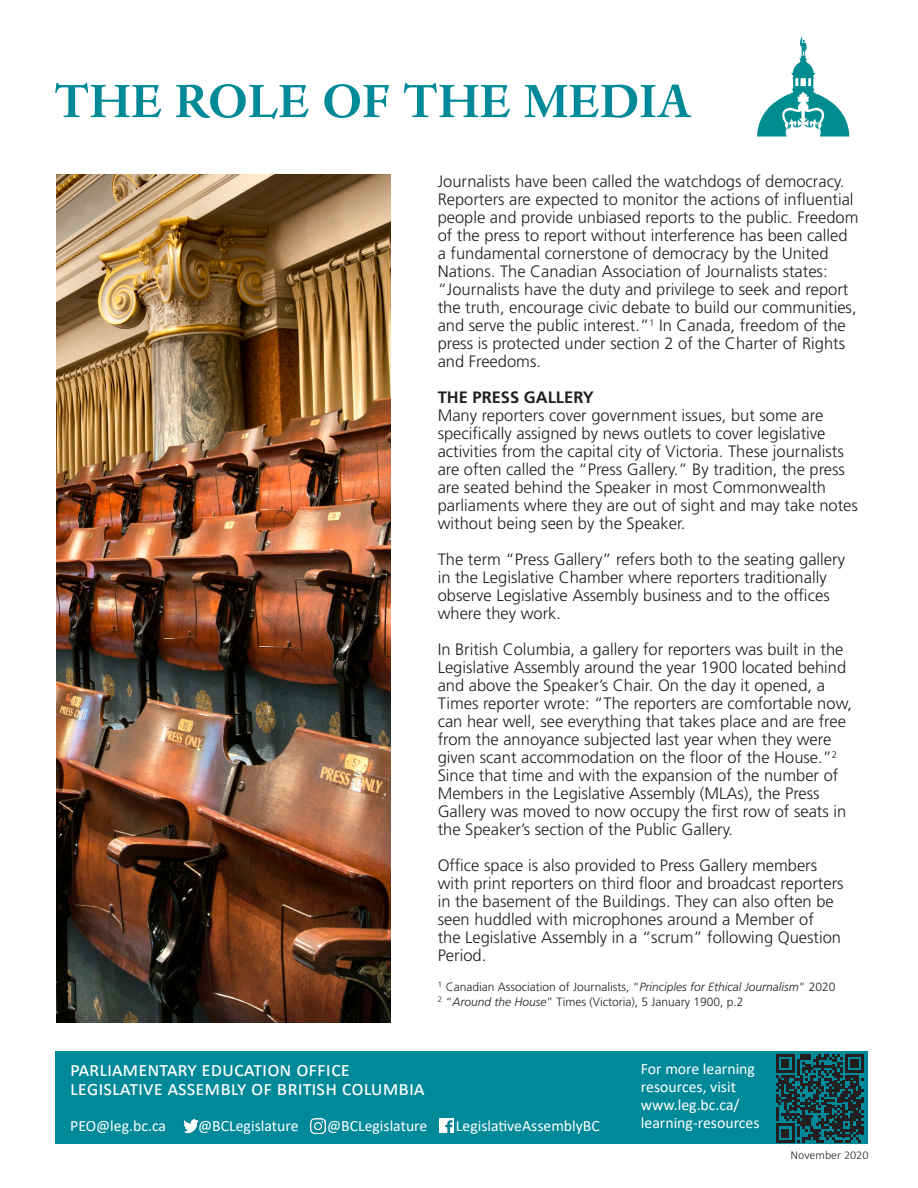
<style>
.page{position:relative;width:918px;height:1188px;background:#fff}
.page>*{position:absolute;margin:0;border:0;box-sizing:border-box;transform-origin:0 0}
.t1{font:700 54px "Dante MT Pro";color:#008998}
.t2{font:21px "Calibri";color:#fff}
.t3{font:300 16.5px/18px "Frutiger LT Std";color:#231f20}
.t4{font:700 16.5px "Frutiger LT Std";color:#231f20}
.t5{font:15.75px/18px "Calibri";color:#fff}
.t6{font:300 12px "Frutiger LT Std";color:#231f20}
.t7{font:300 12px "Calibri";color:#231f20}
.s1{font-style:italic}
</style>
<div class="page">
<svg style="left:757px;top:36px;width:92px;height:100px"></svg>
<img style="left:57px;top:175px;width:334px;height:847px">
<div style="left:56px;top:1051px;width:812px;height:92px;background:#008998"></div>
<img style="left:439px;top:1118px;width:15px;height:14px">
<img style="left:310px;top:1118px;width:16px;height:16px">
<img style="left:184px;top:1119px;width:15px;height:14px">
<svg style="left:776px;top:1054px;width:88px;height:88px"></svg>
<p class="t1" style="left:54px;top:70px;width:639px">THE ROLE OF THE MEDIA</p>
<p class="t3" style="left:438px;top:173px;width:422px">Journalists have been called the watchdogs of democracy.<br>Reporters are expected to monitor the actions of influential people and provide unbiased reports to the public. Freedom of the press to report without interference has been called a fundamental cornerstone of democracy by the United Nations. The Canadian Association of Journalists states: “Journalists have the duty and privilege to seek and report the truth, encourage civic debate to build our communities, and serve the public interest.”<sup>1</sup> In Canada, freedom of the press is protected under section 2 of the Charter of Rights and Freedoms.</p>
<p class="t4" style="left:438px;top:388px;width:158px">THE PRESS GALLERY</p>
<p class="t3" style="left:438px;top:407px;width:422px">Many reporters cover government issues, but some are specifically assigned by news outlets to cover legislative activities from the capital city of Victoria. These journalists are often called the “Press Gallery.” By tradition, the press are seated behind the Speaker in most Commonwealth parliaments where they are out of sight and may take notes without being seen by the Speaker.</p>
<p class="t3" style="left:438px;top:551px;width:409px">The term “Press Gallery” refers both to the seating gallery in the Legislative Chamber where reporters traditionally observe Legislative Assembly business and to the offices where they work.</p>
<p class="t3" style="left:438px;top:641px;width:416px">In British Columbia, a gallery for reporters was built in the Legislative Assembly around the year 1900 located behind and above the Speaker’s Chair. On the day it opened, a Times reporter wrote: “The reporters are comfortable now, can hear well, see everything that takes place and are free from the annoyance subjected last year when they were given scant accommodation on the floor of the House.”<sup>2<br></sup>Since that time and with the expansion of the number of Members in the Legislative Assembly (MLAs), the Press Gallery was moved to now occupy the first row of seats in the Speaker’s section of the Public Gallery.</p>
<p class="t3" style="left:438px;top:857px;width:407px">Office space is also provided to Press Gallery members with print reporters on third floor and broadcast reporters in the basement of the Buildings. They can also often be seen huddled with microphones around a Member of<br>the Legislative Assembly in a “scrum” following Question Period.</p>
<p class="t6" style="left:438px;top:980px;width:399px"><sup>1</sup> Canadian Association of Journalists, “<span class="s1">Principles for Ethical Journalism</span>” 2020</p>
<p class="t6" style="left:438px;top:995px;width:307px"><sup>2</sup> “<span class="s1">Around the House</span>” Times (Victoria), 5 January 1900, p.2</p>
<p class="t2" style="left:70px;top:1054px;width:281px">Parliamentary Education Office</p>
<p class="t2" style="left:70px;top:1074px;width:356px">Legislative Assembly of British Columbia</p>
<p class="t5" style="left:70px;top:1116px;width:97px">PEO@leg.bc.ca</p>
<p class="t5" style="left:198px;top:1116px;width:102px">@BCLegislature</p>
<p class="t5" style="left:327px;top:1116px;width:102px">@BCLegislature</p>
<p class="t5" style="left:456px;top:1116px;width:146px">LegislativeAssemblyBC</p>
<p class="t5" style="left:641px;top:1059px;width:120px">For more learning resources, visit www.leg.bc.ca/ learning-resources</p>
<p class="t7" style="left:791px;top:1147px;width:79px">November 2020</p>
</div>
